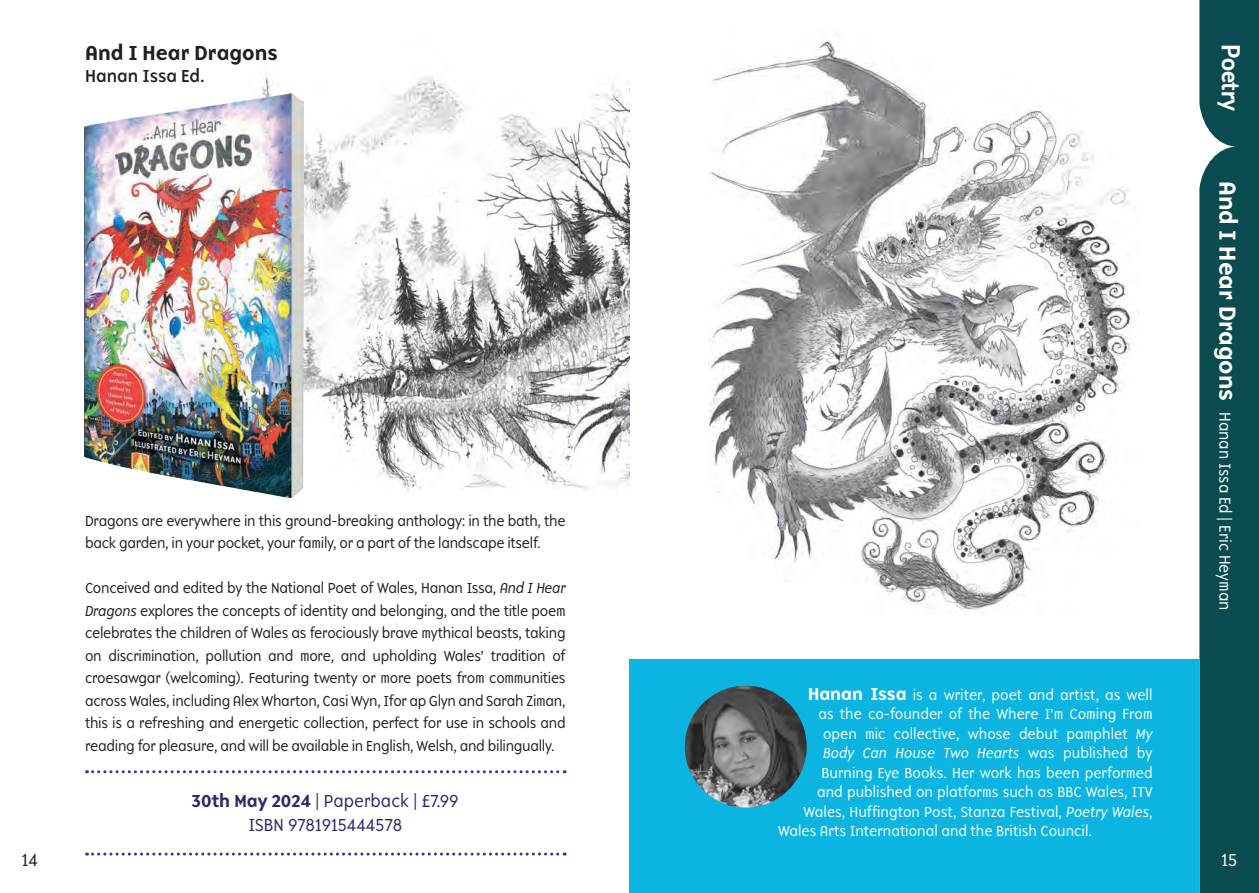
<style>
.page{position:relative;width:1259px;height:893px;background:#fff}
.page>*{position:absolute;margin:0;border:0;box-sizing:border-box;transform-origin:0 0}
.t1{font:800 24.75px "Lato";color:#fff;scale:.91 1}
.t2{font:500 21px "Base 900 Sans OT";color:#231f20}
.t3{font:300 18px/24px "Base 900 Sans OT";color:#292a6a;text-align:center}
.t4{font:18px "Base 900 Sans OT";color:#231f20}
.t5{font:300 18px "Base 900 Sans OT";color:#fff}
.t6{font:300 18px "Base 900 Sans OT";color:#231f20}
.t7{font:300 16.5px "Base 900 Sans OT";color:#fff}
.t8{font:300 15px/22.5px "Base 900 Sans OT";letter-spacing:-.02em;color:#231f20}
.t9{font:300 15px "Base 900 Sans OT";color:#fff}
.t10{font:italic 300 15px "Base 900 Sans OT";color:#fff}
.s1{font-style:italic}
.s2{font-weight:500}
.s3{font-weight:500;font-size:18px}
.s4{font-style:normal}
.s5{font-weight:500;font-size:24px}
</style>
<div class="page">
<div style="left:1199px;top:0;width:60px;height:893px;background:#094b4e"></div>
<img style="left:262px;top:76px;width:367px;height:414px">
<img style="left:85px;top:94px;width:218px;height:403px">
<svg style="left:87px;top:770px;width:478px;height:3px"></svg>
<svg style="left:87px;top:852px;width:478px;height:3px"></svg>
<div style="left:629px;top:659px;width:570px;height:234px;background:#0cb5e1"></div>
<img style="left:708px;top:40px;width:424px;height:570px">
<img style="left:685px;top:686px;width:121px;height:122px;border-radius:61px">
<h2 class="t2" style="left:85px;top:40px;width:194px">And I Hear Dragons</h2>
<p class="t4" style="left:85px;top:65px;width:121px">Hanan Issa Ed.</p>
<p class="t6" style="left:22px;top:849px;width:18px">14</p>
<p class="t8" style="left:85px;top:510px;width:482px">Dragons are everywhere in this ground-breaking anthology: in the bath, the back garden, in your pocket, your family, or a part of the landscape itself.</p>
<p class="t8" style="left:85px;top:577px;width:482px;text-align:justify">Conceived and edited by the National Poet of Wales, Hanan Issa, <span class="s1">And I Hear Dragons</span> explores the concepts of identity and belonging, and the title poem celebrates the children of Wales as ferociously brave mythical beasts, taking on discrimination, pollution and more, and upholding Wales’ʼtradition of croesawgar (welcoming). Featuring twenty or more poets from communities across Wales, including Alex Wharton, Casi Wyn, Ifor ap Glyn and Sarah Ziman, this is a refreshing and energetic collection, perfect for use in schools and reading for pleasure, and will be available in English, Welsh, and bilingually.</p>
<p class="t3" style="left:192px;top:789px;width:268px"><span class="s2">30th May 2024</span> | Paperback | £7.99<br>ISBN 9781915444578</p>
<p class="t9" style="left:808px;top:686px;width:346px"><span class="s3">Hanan Issa</span> is a writer, poet and artist, as well</p>
<p class="t9" style="left:818px;top:705px;width:336px">as the co-founder of the Where I’m Coming From</p>
<p class="t9" style="left:823px;top:725px;width:331px">open mic collective, whose debut pamphlet <span class="s1">My</span></p>
<p class="t10" style="left:823px;top:744px;width:331px">Body Can House Two Hearts <span class="s4">was published by</span></p>
<p class="t9" style="left:821px;top:764px;width:333px">Burning Eye Books. Her work has been performed</p>
<p class="t9" style="left:817px;top:783px;width:337px">and published on platforms such as BBC Wales, ITV</p>
<p class="t9" style="left:803px;top:803px;width:351px">Wales, Huffington Post, Stanza Festival, <span class="s1">Poetry Wales</span>,</p>
<p class="t9" style="left:778px;top:822px;width:315px">Wales Arts International and the British Council.</p>
<h1 class="t1" style="left:1249px;top:44px;width:76px;rotate:90deg">Poetry</h1>
<p class="t7" style="left:1234px;top:181px;width:431px;rotate:90deg"><span class="s5">And I Hear Dragons</span> Hanan Issa Ed | Eric Heyman</p>
<p class="t5" style="left:1221px;top:849px;width:17px">15</p>
</div>
